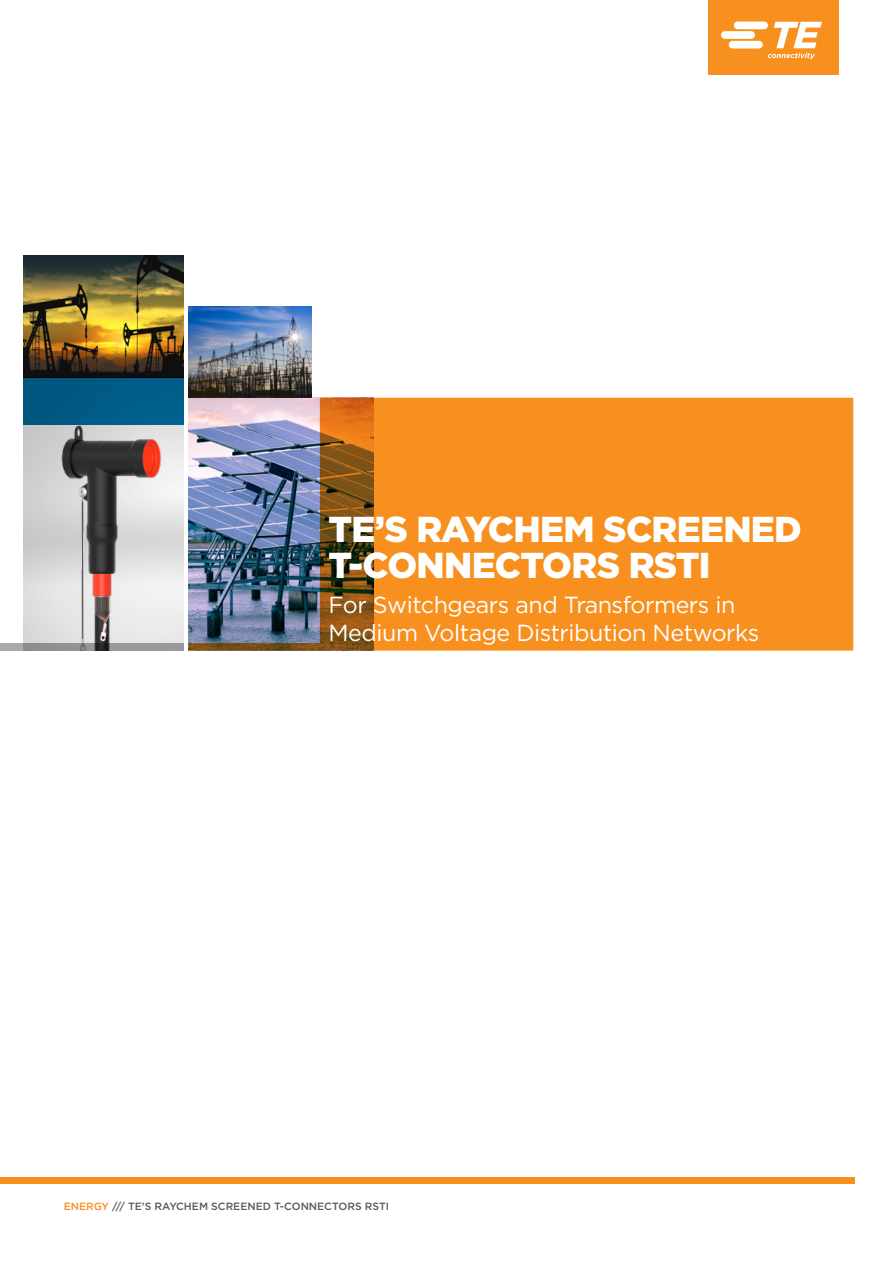
<style>
.page{position:relative;width:893px;height:1263px;background:#fff}
.page>*{position:absolute;margin:0;border:0;box-sizing:border-box;transform-origin:0 0}
.t1{font:900 36px/36px "Gotham";letter-spacing:-.02em;color:#fff}
.t2{font:23.25px/27.9px "Gotham";letter-spacing:-.02em;color:#fff}
.t3{font:500 10.5px "Gotham";color:#58595b}
.s1{color:#f7901e}
</style>
<div class="page">
<img style="left:24px;top:255px;width:160px;height:122px">
<img style="left:23px;top:419px;width:161px;height:232px">
<div style="left:0;top:1177px;width:854px;height:6px;background:#f7901e"></div>
<svg style="left:188px;top:398px;width:665px;height:253px;background:#d38838"></svg>
<div style="left:24px;top:377px;width:160px;height:48px;background:#005b86"></div>
<img style="left:188px;top:306px;width:124px;height:91px">
<svg style="left:0;top:643px;width:184px;height:7px"></svg>
<div style="left:708px;top:0;width:131px;height:75px;background:#f7901e"></div>
<svg style="left:721px;top:22px;width:101px;height:37px"></svg>
<h1 class="t1" style="left:328px;top:511px;width:475px">TE’S RAYCHEM SCREENED<br>T-CONNECTORS RSTI</h1>
<p class="t2" style="left:328px;top:590px;width:432px">For Switchgears and Transformers in<br>Medium Voltage Distribution Networks</p>
<p class="t3" style="left:64px;top:1199px;width:327px"><span class="s1">ENERGY</span> /// TE’S RAYCHEM SCREENED T-CONNECTORS RSTI</p>
</div>
